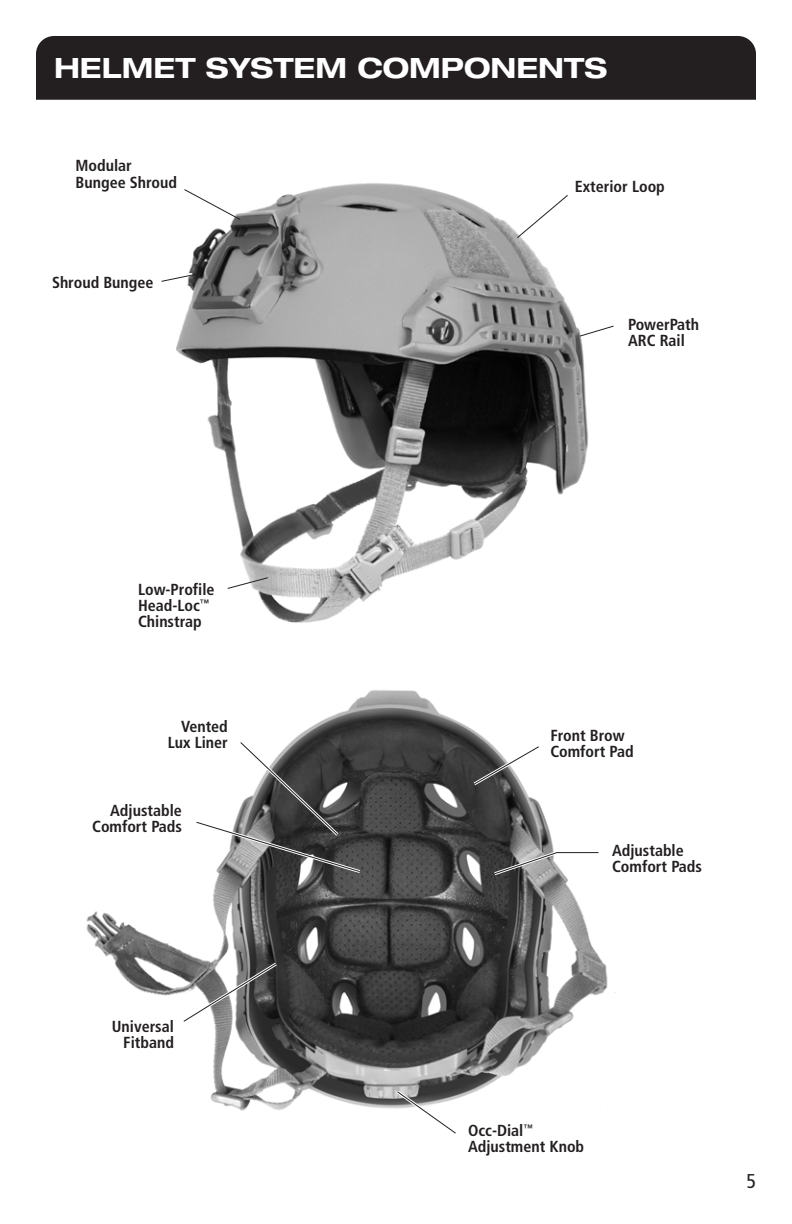
<style>
.page{position:relative;width:792px;height:1224px;background:#fff}
.page>*{position:absolute;margin:0;border:0;box-sizing:border-box;transform-origin:0 0}
.Regular_Paragraph_Co{font:700 expanded 28px "Helvetica Neue LT Std";color:#fff}
.t1{font:condensed 20px "Frutiger LT Std";color:#231f20}
.Regular_Paragraph_Co-2{font:700 condensed 16px/16.2px "Frutiger LT Std";color:#231f20}
</style>
<div class="page">
<img style="left:176px;top:183px;width:413px;height:440px">
<div style="left:36px;top:36px;width:720px;height:64px;background:#231f20"></div>
<img style="left:86px;top:690px;width:530px;height:421px">
<svg style="left:183px;top:188px;width:58px;height:33px"></svg>
<svg style="left:516px;top:194px;width:53px;height:45px"></svg>
<svg style="left:161px;top:271px;width:35px;height:14px"></svg>
<svg style="left:227px;top:577px;width:42px;height:13px"></svg>
<svg style="left:470px;top:743px;width:73px;height:45px"></svg>
<svg style="left:193px;top:738px;width:170px;height:137px"></svg>
<svg style="left:491px;top:850px;width:111px;height:28px"></svg>
<svg style="left:180px;top:960px;width:100px;height:65px"></svg>
<svg style="left:579px;top:325px;width:35px;height:12px"></svg>
<svg style="left:394px;top:1088px;width:66px;height:46px"></svg>
<p class="Regular_Paragraph_Co" style="left:54px;top:50px;width:555px">HELMET SYSTEM COMPONENTS</p>
<p class="Regular_Paragraph_Co-2" style="left:76px;top:158px;width:58px">Modular</p>
<p class="Regular_Paragraph_Co-2" style="left:76px;top:174px;width:103px">Bungee Shroud</p>
<p class="Regular_Paragraph_Co-2" style="left:575px;top:178px;width:92px">Exterior Loop</p>
<p class="Regular_Paragraph_Co-2" style="left:52px;top:274px;width:103px">Shroud Bungee</p>
<p class="Regular_Paragraph_Co-2" style="left:628px;top:317px;width:73px">PowerPath<br>ARC Rail</p>
<p class="Regular_Paragraph_Co-2" style="left:138px;top:581px;width:78px">Low-Profile<br>Head-Loc<sup>™<br></sup>Chinstrap</p>
<p class="Regular_Paragraph_Co-2" style="left:168px;top:718px;width:62px;text-align:right">Vented<br>Lux Liner</p>
<p class="Regular_Paragraph_Co-2" style="left:92px;top:803px;width:91px;text-align:right">Adjustable<br>Comfort Pads</p>
<p class="Regular_Paragraph_Co-2" style="left:112px;top:1018px;width:64px;text-align:right">Universal<br>Fitband</p>
<p class="Regular_Paragraph_Co-2" style="left:550px;top:727px;width:85px">Front Brow<br>Comfort Pad</p>
<p class="Regular_Paragraph_Co-2" style="left:612px;top:842px;width:91px">Adjustable<br>Comfort Pads</p>
<p class="Regular_Paragraph_Co-2" style="left:468px;top:1123px;width:118px">Occ-Dial<sup>™<br></sup>Adjustment Knob</p>
<p class="t1" style="left:746px;top:1169px;width:11px">5</p>
</div>
